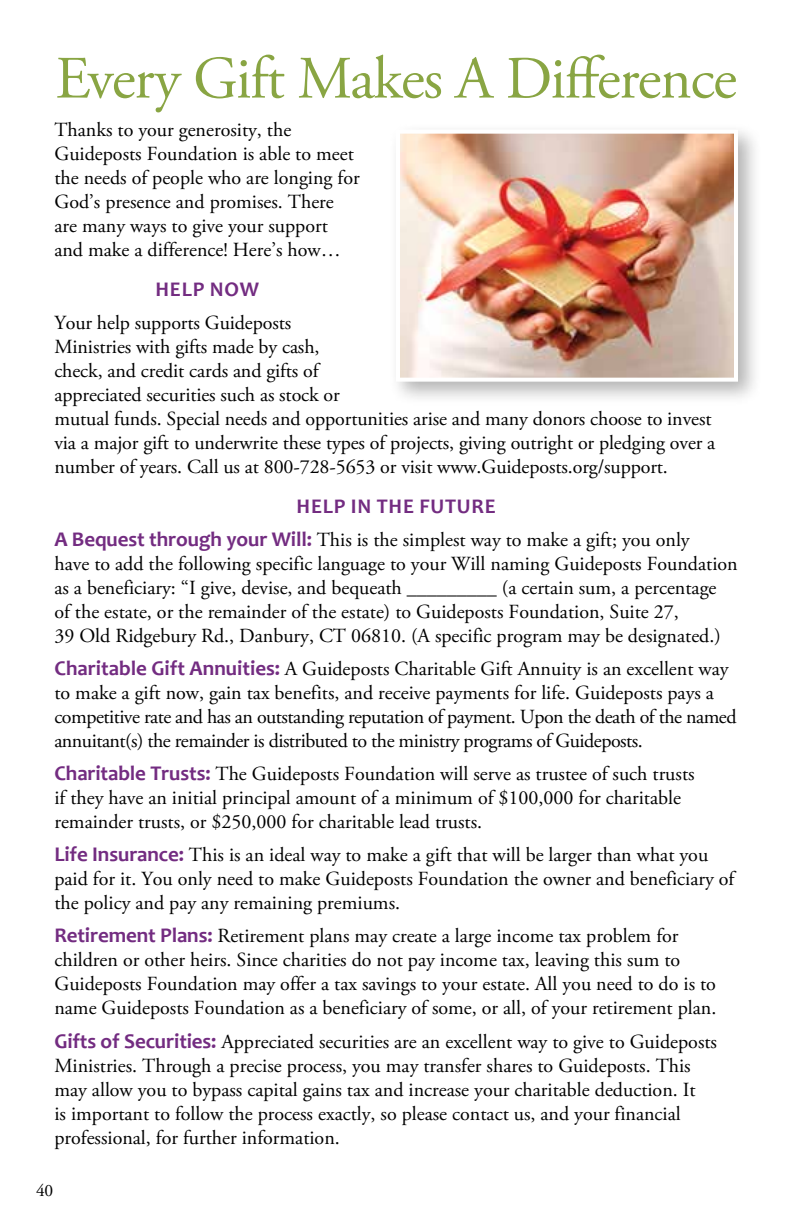
<style>
.page{position:relative;width:792px;height:1224px;background:#fff}
.page>*{position:absolute;margin:0;border:0;box-sizing:border-box;transform-origin:0 0}
.t1{font:60px "Adobe Garamond Pro";letter-spacing:-.02em;color:#89a543}
.t2{font:700 21px "Candara";letter-spacing:.04em;color:#732c81}
.t3{font:20px/24px "Adobe Garamond Pro";color:#000}
.t4{font:20px/24px "Adobe Garamond Pro";letter-spacing:-.025em;color:#000}
.t5{font:17.4px "Adobe Garamond Pro";color:#000}
.s1{font-family:"Candara";font-weight:700;font-size:21px;color:#732c81}
</style>
<div class="page">
<div style="left:389px;top:122px;width:373px;height:284px;background:#000;opacity:.3"></div>
<img style="left:401px;top:135px;width:332px;height:242px">
<div style="left:396px;top:130px;width:342px;height:252px;border:4px solid #fff"></div>
<h1 class="t1" style="left:55px;top:42px;width:683px">Every Gift Makes A Difference</h1>
<p class="t3" style="left:54px;top:118px;width:307px">Thanks to your generosity, the Guideposts Foundation is able to meet the needs of people who are longing for God’s presence and promises. There are many ways to give your support and make a difference! Here’s how…</p>
<p class="t2" style="left:155px;top:276px;width:105px">Help Now</p>
<p class="t3" style="left:54px;top:311px;width:662px">Your help supports Guideposts<br>Ministries with gifts made by cash,<br>check, and credit cards and gifts of<br>appreciated securities such as stock or<br>mutual funds. Special needs and opportunities arise and many donors choose to invest via a major gift to underwrite these types of projects, giving outright or pledging over a number of years. Call us at 800-728-5653 or visit www.Guideposts.org/support.</p>
<p class="t2" style="left:297px;top:493px;width:201px">Help in th e Future</p>
<p class="t3" style="left:54px;top:528px;width:685px"><span class="s1">A Bequest through your Will:</span> This is the simplest way to make a gift; you only<br>have to add the following specific language to your Will naming Guideposts Foundation as a beneficiary: “I give, devise, and bequeath _________ (a certain sum, a percentage<br>of the estate, or the remainder of the estate) to Guideposts Foundation, Suite 27,<br>39 Old Ridgebury Rd., Danbury, CT 06810. (A specific program may be designated.)</p>
<p class="t4" style="left:54px;top:657px;width:684px"><span class="s1">Charitable Gift Annuities:</span> A Guideposts Charitable Gift Annuity is an excellent way to make a gift now, gain tax benefits, and receive payments for life. Guideposts pays a competitive rate and has an outstanding reputation of payment. Upon the death of the named annuitant(s) the remainder is distributed to the ministry programs of Guideposts.</p>
<p class="t3" style="left:54px;top:762px;width:642px"><span class="s1">Charitable Trusts:</span> The Guideposts Foundation will serve as trustee of such trusts if they have an initial principal amount of a minimum of $100,000 for charitable remainder trusts, or $250,000 for charitable lead trusts.</p>
<p class="t3" style="left:54px;top:843px;width:681px"><span class="s1">Life Insurance:</span> This is an ideal way to make a gift that will be larger than what you paid for it. You only need to make Guideposts Foundation the owner and beneficiary of the policy and pay any remaining premiums.</p>
<p class="t3" style="left:54px;top:924px;width:664px"><span class="s1">Retirement Plans:</span> Retirement plans may create a large income tax problem for children or other heirs. Since charities do not pay income tax, leaving this sum to Guideposts Foundation may offer a tax savings to your estate. All you need to do is to name Guideposts Foundation as a beneficiary of some, or all, of your retirement plan.</p>
<p class="t3" style="left:54px;top:1030px;width:664px"><span class="s1">Gifts of Securities:</span> Appreciated securities are an excellent way to give to Guideposts Ministries. Through a precise process, you may transfer shares to Guideposts. This may allow you to bypass capital gains tax and increase your charitable deduction. It<br>is important to follow the process exactly, so please contact us, and your financial professional, for further information.</p>
<p class="t5" style="left:36px;top:1180px;width:19px">40</p>
</div>
